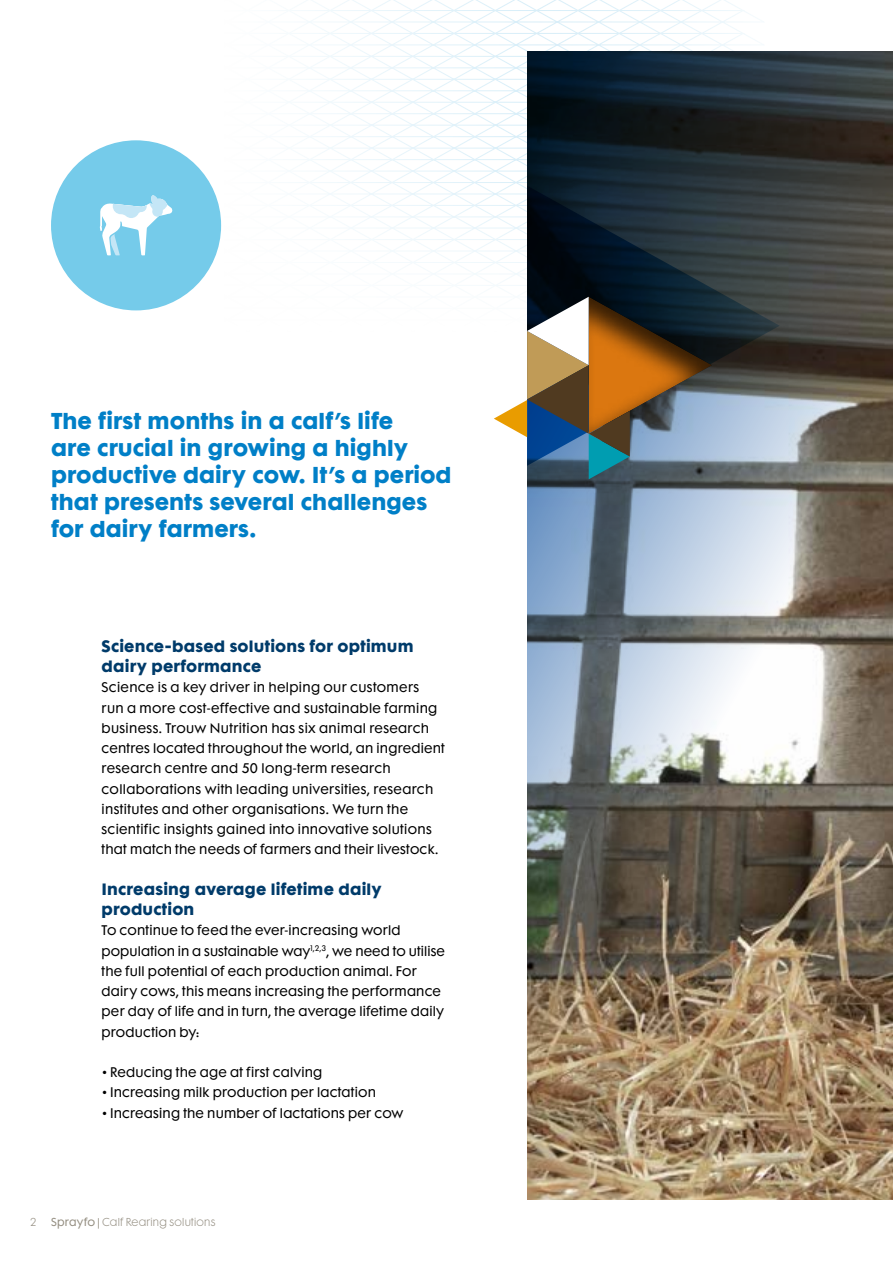
<style>
.page{position:relative;width:893px;height:1263px;background:#fff}
.page>*{position:absolute;margin:0;border:0;box-sizing:border-box;transform-origin:0 0}
.t1{font:700 21px/27px "Futura Maxi Std";letter-spacing:.005em;color:#007fc7}
.t2{font:700 15px/20.2px "Futura Maxi Std";letter-spacing:.015em;color:#003b6a}
.t3{font:12.75px/20.2px "Futura Maxi Std";letter-spacing:.02em;color:#000}
.t4{font:300 10.5px "Futura Maxi Std";letter-spacing:.02em;color:#948e81}
.s1{font-weight:400}
</style>
<div class="page">
<svg style="left:493px;top:0;width:263px;height:286px"></svg>
<img style="left:527px;top:51px;width:366px;height:1148px">
<div style="left:51px;top:140px;width:170px;height:170px;background:#75cbea;border-radius:50%"></div>
<svg style="left:100px;top:195px;width:73px;height:60px"></svg>
<svg style="left:527px;top:186px;width:253px;height:280px"></svg>
<svg style="left:494px;top:296px;width:271px;height:183px"></svg>
<h1 class="t1" style="left:51px;top:406px;width:402px">The first months in a calf’s life<br>are crucial in growing a highly productive dairy cow. It’s a period that presents several challenges for dairy farmers.</h1>
<p class="t2" style="left:102px;top:635px;width:314px">Science-based solutions for optimum dairy performance</p>
<p class="t3" style="left:102px;top:677px;width:345px">Science is a key driver in helping our customers<br>run a more cost-effective and sustainable farming business. Trouw Nutrition has six animal research centres located throughout the world, an ingredient research centre and 50 long-term research collaborations with leading universities, research institutes and other organisations. We turn the scientific insights gained into innovative solutions that match the needs of farmers and their livestock.</p>
<p class="t2" style="left:102px;top:878px;width:282px">Increasing average lifetime daily production</p>
<p class="t3" style="left:102px;top:920px;width:345px">To continue to feed the ever-increasing world population in a sustainable way<sup>1,2,3</sup>, we need to utilise the full potential of each production animal. For dairy cows, this means increasing the performance per day of life and in turn, the average lifetime daily production by:</p>
<p class="t3" style="left:102px;top:1062px;width:222px">• Reducing the age at first calving</p>
<p class="t3" style="left:102px;top:1082px;width:276px">• Increasing milk production per lactation</p>
<p class="t3" style="left:102px;top:1102px;width:303px">• Increasing the number of lactations per cow</p>
<p class="t4" style="left:30px;top:1216px;width:9px">2</p>
<p class="t4" style="left:51px;top:1216px;width:166px"><span class="s1">Sprayfo |</span> Calf Rearing solutions</p>
</div>
